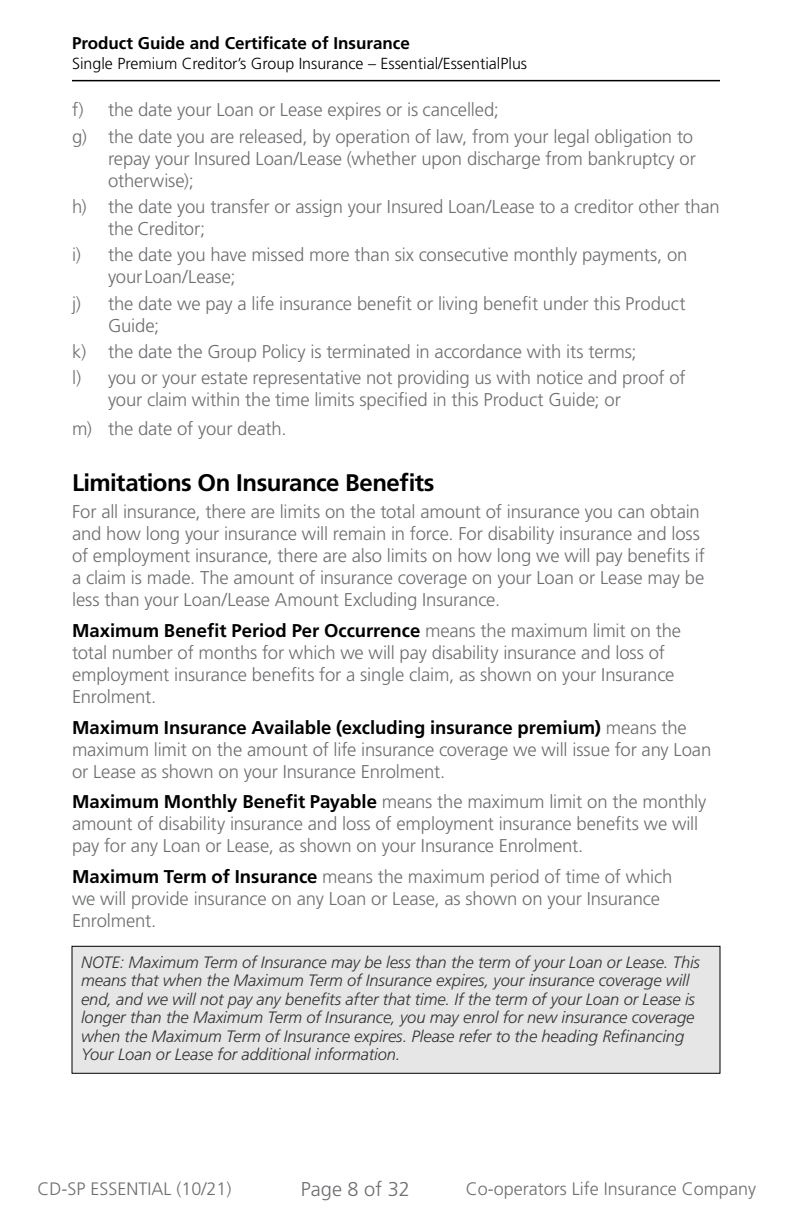
<style>
.page{position:relative;width:792px;height:1224px;background:#fff}
.page>*{position:absolute;margin:0;border:0;box-sizing:border-box;transform-origin:0 0}
.t1{font:700 24px "Frutiger LT Std";letter-spacing:-.02em;color:#000}
.t2{font:300 20px "Frutiger LT Std";color:#6d6e71}
.t3{font:300 18.4px/22px "Frutiger LT Std";letter-spacing:-.01em;color:#6d6e71}
.t4{font:300 18px "Frutiger LT Std";color:#6d6e71}
.t5{font:700 17px "Frutiger LT Std";color:#000}
.t6{font:italic 300 16.4px/18.4px "Frutiger LT Std";letter-spacing:-.005em;color:#333}
.t7{font:300 16px "Frutiger LT Std";color:#000}
.s1{font-weight:700;color:#000}
</style>
<div class="page">
<hr style="left:73px;top:80px;width:646px;height:1px;background:#000">
<div style="left:72px;top:946px;width:648px;height:127px;background:#e6e6e6"></div>
<div style="left:72px;top:946px;width:648px;height:128px;border:1px solid #000"></div>
<p class="t5" style="left:72px;top:33px;width:339px">Product Guide and Certificate of Insurance</p>
<p class="t7" style="left:72px;top:54px;width:457px">Single Premium Creditor’s Group Insurance – Essential/EssentialPlus</p>
<p class="t3" style="left:72px;top:99px;width:428px">f) the date your Loan or Lease expires or is cancelled;</p>
<p class="t3" style="left:108px;top:126px;width:589px;text-indent:-36px">g) the date you are released, by operation of law, from your legal obligation to repay your Insured Loan/Lease (whether upon discharge from bankruptcy or otherwise);</p>
<p class="t3" style="left:108px;top:196px;width:613px;text-indent:-36px">h) the date you transfer or assign your Insured Loan/Lease to a creditor other than the Creditor;</p>
<p class="t3" style="left:108px;top:244px;width:581px;text-indent:-36px">i) the date you have missed more than six consecutive monthly payments, on your Loan/Lease;</p>
<p class="t3" style="left:108px;top:293px;width:579px;text-indent:-36px">j) the date we pay a life insurance benefit or living benefit under this Product<br>Guide;</p>
<p class="t3" style="left:72px;top:341px;width:566px">k) the date the Group Policy is terminated in accordance with its terms;</p>
<p class="t3" style="left:108px;top:367px;width:579px;text-indent:-36px">l) you or your estate representative not providing us with notice and proof of your claim within the time limits specified in this Product Guide; or</p>
<p class="t3" style="left:72px;top:418px;width:216px">m) the date of your death.</p>
<h3 class="t1" style="left:72px;top:468px;width:364px">Limitations On Insurance Benefits</h3>
<p class="t3" style="left:72px;top:501px;width:634px">For all insurance, there are limits on the total amount of insurance you can obtain and how long your insurance will remain in force. For disability insurance and loss of employment insurance, there are also limits on how long we will pay benefits if a claim is made. The amount of insurance coverage on your Loan or Lease may be less than your Loan/Lease Amount Excluding Insurance.</p>
<p class="t3" style="left:72px;top:620px;width:611px"><span class="s1">Maximum Benefit Period Per Occurrence</span> means the maximum limit on the total number of months for which we will pay disability insurance and loss of employment insurance benefits for a single claim, as shown on your Insurance Enrolment.</p>
<p class="t3" style="left:72px;top:716px;width:641px"><span class="s1">Maximum Insurance Available (excluding insurance premium)</span> means the maximum limit on the amount of life insurance coverage we will issue for any Loan or Lease as shown on your Insurance Enrolment.</p>
<p class="t3" style="left:72px;top:791px;width:636px"><span class="s1">Maximum Monthly Benefit Payable</span> means the maximum limit on the monthly amount of disability insurance and loss of employment insurance benefits we will pay for any Loan or Lease, as shown on your Insurance Enrolment.</p>
<p class="t3" style="left:72px;top:866px;width:602px"><span class="s1">Maximum Term of Insurance</span> means the maximum period of time of which we will provide insurance on any Loan or Lease, as shown on your Insurance<br>Enrolment.</p>
<p class="t6" style="left:81px;top:953px;width:620px">NOTE: Maximum Term of Insurance may be less than the term of your Loan or Lease. This means that when the Maximum Term of Insurance expires, your insurance coverage will end, and we will not pay any benefits after that time. If the term of your Loan or Lease is longer than the Maximum Term of Insurance, you may enrol for new insurance coverage when the Maximum Term of Insurance expires. Please refer to the heading Refinancing Your Loan or Lease for additional information.</p>
<p class="t2" style="left:301px;top:1178px;width:110px">Page 8 of 32</p>
<p class="t4" style="left:37px;top:1179px;width:196px">CD-SP ESSENTIAL (10/21)</p>
<p class="t4" style="left:466px;top:1179px;width:292px">Co-operators Life Insurance Company</p>
</div>
